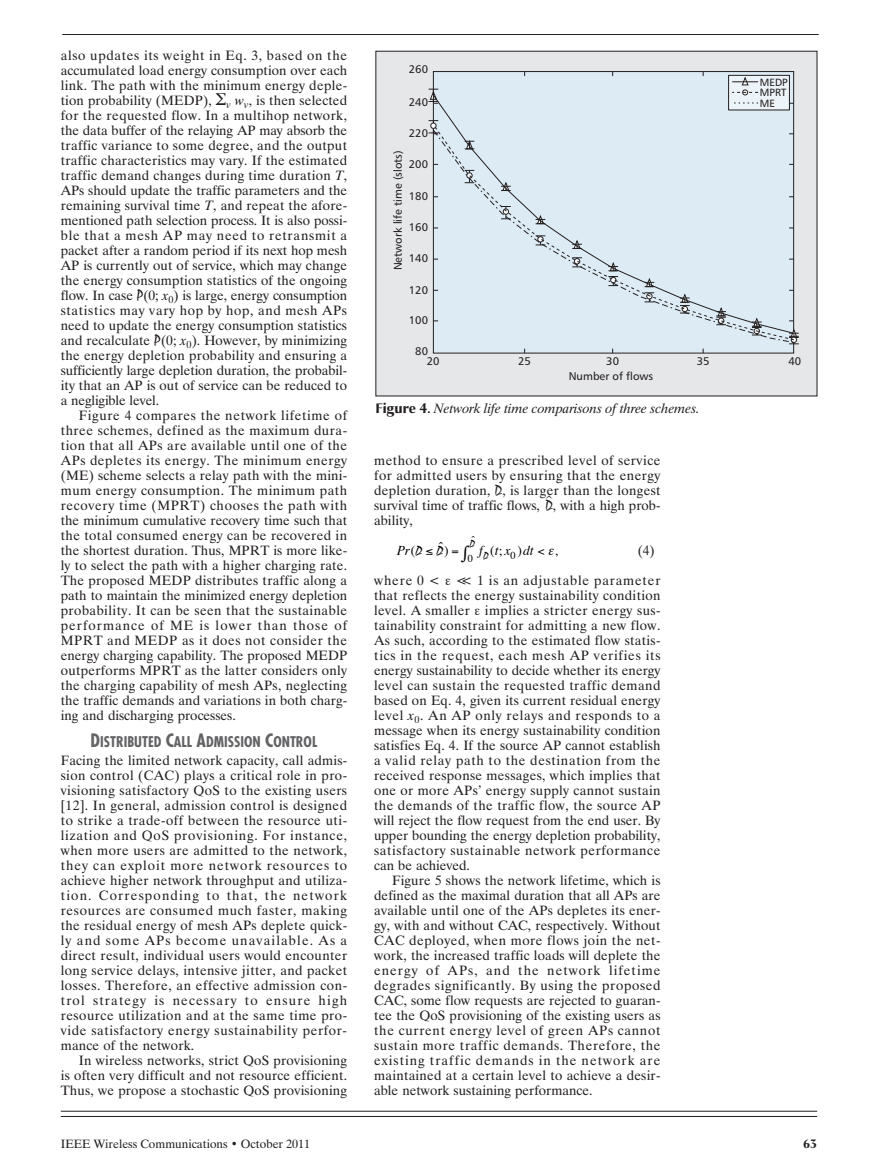
<style>
.page{position:relative;width:878px;height:1175px;background:#fff}
.page>*{position:absolute;margin:0;border:0;box-sizing:border-box;transform-origin:0 0}
.t1{font:700 condensed 14.4px "Futura";color:#636366}
.t2{font:13.5px/15px "Dutch 801 BT";letter-spacing:.005em;color:#231f20;text-align:justify}
.t3{font:italic 13.5px "Dutch 801 BT";color:#231f20}
.t4{font:italic 13.5px "Times";color:#000}
.t5{font:13.5px "Times";color:#000}
.t6{font:12px "Dutch 801 BT";color:#231f20}
.t7{font:700 12px "Christiana";color:#231f20}
.t8{font:11.1px "Humanist 777 BT Roman B";color:#231f20}
.t9{font:10.5px/10.5px "Humanist 777 BT Roman B";color:#231f20}
.t10{font:10.5px "Times";color:#000}
.t11{font:italic 10.5px "Mistral";color:#000}
.t12{font:10.2px "Dutch 801 BT";color:#231f20}
.s1{font-style:italic}
.s2{font-family:"Mistral";font-size:15px}
.s3{font-size:18px}
.s4{font-family:"Christiana";font-weight:700;font-style:normal}
.s5{font-style:normal}
.s6{font-family:"Mistral"}
</style>
<div class="page">
<hr style="left:62px;top:34px;width:756px;height:1px;background:#231f20">
<hr style="left:61px;top:1116px;width:756px;height:1px;background:#231f20">
<hr style="left:61px;top:1110px;width:756px;height:1px;background:#231f20">
<div style="left:376px;top:51px;width:440px;height:345px;background:#e6e7e9"></div>
<div style="left:433px;top:72px;width:360px;height:281px;background:#ddebf4"></div>
<div style="left:728px;top:75px;width:61px;height:35px;background:#ecf4f9"></div>
<div style="left:728px;top:75px;width:61px;height:35px;border:1px solid #231f20"></div>
<svg style="left:732px;top:76px;width:26px;height:18px"></svg>
<svg style="left:428px;top:89px;width:10px;height:13px"></svg>
<svg style="left:428px;top:120px;width:4px;height:14px"></svg>
<svg style="left:789px;top:328px;width:9px;height:16px"></svg>
<div style="left:790px;top:337px;width:7px;height:6px;border:1px solid #231f20;border-radius:50%"></div>
<svg style="left:432px;top:94px;width:362px;height:30px"></svg>
<svg style="left:433px;top:129px;width:361px;height:214px"></svg>
<p class="t2" style="left:61px;top:49px;width:288px">also updates its weight in Eq. 3, based on the accumulated load energy consumption over each link. The path with the minimum energy deple&shy;tion probability (MEDP), <sub>v</sub> <span class="s1">w</span><sub>v</sub>, is then selected for the requested flow. In a multihop network, the data buffer of the relaying AP may absorb the traffic variance to some degree, and the output traffic characteristics may vary. If the estimated traffic demand changes during time duration <span class="s1">T</span>, APs should update the traffic parameters and the remaining survival time <span class="s1">T</span>, and repeat the afore&shy;mentioned path selection process. It is also possi&shy;ble that a mesh AP may need to retransmit a packet after a random period if its next hop mesh AP is currently out of service, which may change the energy consumption statistics of the ongoing flow. In case <span class="s2">P</span>(0; <span class="s1">x</span><sub>0</sub>) is large, energy consumption statistics may vary hop by hop, and mesh APs need to update the energy consumption statistics and recalculate <span class="s2">P</span>(0; <span class="s1">x</span><sub>0</sub>). However, by minimizing the energy depletion probability and ensuring a sufficiently large depletion duration, the probabil&shy;ity that an AP is out of service can be reduced to a negligible level.</p>
<p class="t2" style="left:61px;top:409px;width:288px;text-indent:18px">Figure 4 compares the network lifetime of three schemes, defined as the maximum dura&shy;tion that all APs are available until one of the APs depletes its energy. The minimum energy (ME) scheme selects a relay path with the mini&shy;mum energy consumption. The minimum path recovery time (MPRT) chooses the path with the minimum cumulative recovery time such that the total consumed energy can be recovered in the shortest duration. Thus, MPRT is more like&shy;ly to select the path with a higher charging rate.<br>The proposed MEDP distributes traffic along a path to maintain the minimized energy depletion probability. It can be seen that the sustainable performance of ME is lower than those of MPRT and MEDP as it does not consider the energy charging capability. The proposed MEDP outperforms MPRT as the latter considers only the charging capability of mesh APs, neglecting the traffic demands and variations in both charg&shy;ing and discharging processes.</p>
<p class="t1" style="left:90px;top:735px;width:228px"><span class="s3">D</span>ISTRIBUTED <span class="s3">C</span>ALL <span class="s3">A</span>DMISSION <span class="s3">C</span>ONTROL</p>
<p class="t2" style="left:61px;top:754px;width:288px">Facing the limited network capacity, call admis&shy;sion control (CAC) plays a critical role in pro&shy;visioning satisfactory QoS to the existing users [12]. In general, admission control is designed to strike a trade-off between the resource uti&shy;lization and QoS provisioning. For instance, when more users are admitted to the network, they can exploit more network resources to achieve higher network throughput and utiliza&shy;tion. Corresponding to that, the network resources are consumed much faster, making the residual energy of mesh APs deplete quick&shy;ly and some APs become unavailable. As a direct result, individual users would encounter long service delays, intensive jitter, and packet losses. Therefore, an effective admission con&shy;trol strategy is necessary to ensure high resource utilization and at the same time pro&shy;vide satisfactory energy sustainability perfor&shy;mance of the network.</p>
<p class="t2" style="left:61px;top:1054px;width:288px;text-indent:18px">In wireless networks, strict QoS provisioning is often very difficult and not resource efficient.<br>Thus, we propose a stochastic QoS provisioning</p>
<p class="t8" style="left:409px;top:65px;width:21px">260</p>
<p class="t8" style="left:409px;top:98px;width:21px">240</p>
<p class="t8" style="left:409px;top:129px;width:21px">220</p>
<p class="t8" style="left:393px;top:270px;width:122px;rotate:-90deg">Network life time (slots)</p>
<p class="t8" style="left:409px;top:159px;width:21px">200</p>
<p class="t8" style="left:409px;top:192px;width:21px">180</p>
<p class="t8" style="left:409px;top:223px;width:21px">160</p>
<p class="t8" style="left:409px;top:254px;width:21px">140</p>
<p class="t8" style="left:409px;top:285px;width:21px">120</p>
<p class="t8" style="left:409px;top:316px;width:21px">100</p>
<p class="t8" style="left:415px;top:347px;width:14px">80</p>
<p class="t8" style="left:427px;top:356px;width:14px">20</p>
<p class="t8" style="left:518px;top:356px;width:14px">25</p>
<p class="t9" style="left:759px;top:77px;width:29px">MEDP<br>MPRT<br>ME</p>
<p class="t8" style="left:606px;top:356px;width:14px">30</p>
<p class="t8" style="left:696px;top:356px;width:14px">35</p>
<p class="t8" style="left:788px;top:356px;width:14px">40</p>
<p class="t8" style="left:568px;top:371px;width:86px">Number of flows</p>
<p class="t3" style="left:375px;top:403px;width:325px"><span class="s4">Figure 4.</span> Network life time comparisons of three schemes.</p>
<p class="t2" style="left:374px;top:454px;width:288px">method to ensure a prescribed level of service for admitted users by ensuring that the energy depletion duration, <span class="s2">D</span>, is larger than the longest survival time of traffic flows, <span class="s2">D</span>, with a high prob-</p>
<p class="t12" style="left:544px;top:496px;width:12px">^</p>
<p class="t2" style="left:374px;top:514px;width:40px">ability,</p>
<p class="t10" style="left:472px;top:535px;width:5px">ˆ</p>
<p class="t11" style="left:469px;top:539px;width:7px">D</p>
<p class="t5" style="left:439px;top:541px;width:6px">ˆ</p>
<p class="t2" style="left:637px;top:544px;width:19px">(4)</p>
<p class="t2" style="left:374px;top:574px;width:288px">where 0 &lt; &lt;&lt; 1 is an adjustable parameter that reflects the energy sustainability condition level. A smaller implies a stricter energy sus&shy;tainability constraint for admitting a new flow.<br>As such, according to the estimated flow statis&shy;tics in the request, each mesh AP verifies its energy sustainability to decide whether its energy level can sustain the requested traffic demand based on Eq. 4, given its current residual energy level <span class="s1">x</span><sub>0</sub>. An AP only relays and responds to a message when its energy sustainability condition satisfies Eq. 4. If the source AP cannot establish a valid relay path to the destination from the received response messages, which implies that one or more APs’ energy supply cannot sustain the demands of the traffic flow, the source AP will reject the flow request from the end user. By upper bounding the energy depletion probability, satisfactory sustainable network performance can be achieved.</p>
<p class="t2" style="left:374px;top:874px;width:288px;text-indent:18px">Figure 5 shows the network lifetime, which is defined as the maximal duration that all APs are available until one of the APs depletes its ener&shy;gy, with and without CAC, respectively. Without CAC deployed, when more flows join the net&shy;work, the increased traffic loads will deplete the energy of APs, and the network lifetime degrades significantly. By using the proposed CAC, some flow requests are rejected to guaran&shy;tee the QoS provisioning of the existing users as the current energy level of green APs cannot sustain more traffic demands. Therefore, the existing traffic demands in the network are maintained at a certain level to achieve a desir&shy;able network sustaining performance.</p>
<p class="t4" style="left:396px;top:545px;width:54px">Pr<span class="s5">(</span><span class="s6">D D</span> <span class="s5">)</span></p>
<p class="t11" style="left:483px;top:551px;width:7px">D</p>
<p class="t4" style="left:479px;top:545px;width:56px">f tx dt</p>
<p class="t5" style="left:490px;top:545px;width:33px">(; )</p>
<p class="t5" style="left:554px;top:545px;width:5px">,</p>
<p class="t10" style="left:510px;top:550px;width:7px">0</p>
<p class="t10" style="left:467px;top:554px;width:7px">0</p>
<p class="t6" style="left:61px;top:1139px;width:251px">IEEE Wireless Communications • October 2011</p>
<p class="t7" style="left:803px;top:1138px;width:15px">63</p>
</div>
